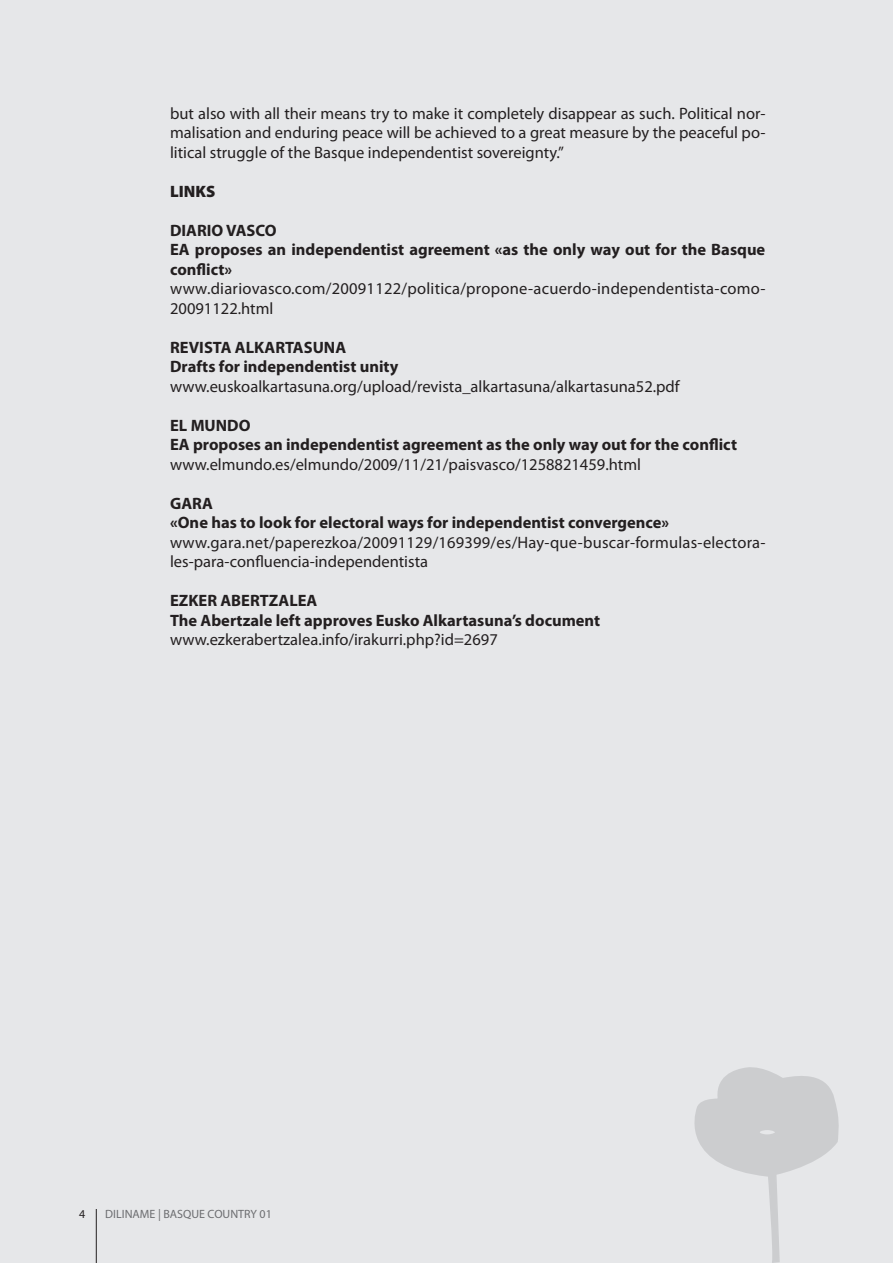
<style>
.page{position:relative;width:893px;height:1263px;background:#e6e7e9}
.page>*{position:absolute;margin:0;border:0;box-sizing:border-box;transform-origin:0 0}
.t1{font:16.5px/19.5px "Myriad Pro";color:#231f20}
.t2{font:700 16.5px/19.5px "Myriad Pro";color:#231f20}
.t3{font:900 16.5px "Myriad Pro";color:#231f20}
.t4{font:12px "Myriad Pro";color:#6c6d70}
.t5{font:12px "Myriad Pro";color:#231f20}
</style>
<div class="page">
<hr style="left:96px;top:1209px;width:1px;height:54px;background:#231f20">
<svg style="left:694px;top:1067px;width:145px;height:196px"></svg>
<p class="t1" style="left:170px;top:103px;width:597px;text-align:justify">but also with all their means try to make it completely disappear as such. Political nor&shy;malisation and enduring peace will be achieved to a great measure by the peaceful po&shy;litical struggle of the Basque independentist sovereignty.”</p>
<p class="t3" style="left:170px;top:180px;width:47px">LINKS</p>
<p class="t2" style="left:170px;top:220px;width:597px">DIARIO VASCO<br>EA proposes an independentist agreement «as the only way out for the Basque conflict»</p>
<p class="t1" style="left:170px;top:279px;width:597px">www.diariovasco.com/20091122/politica/propone-acuerdo-independentista-como-<br>20091122.html</p>
<p class="t2" style="left:170px;top:337px;width:230px">REVISTA ALKARTASUNA<br>Drafts for independentist unity</p>
<p class="t1" style="left:170px;top:376px;width:511px">www.euskoalkartasuna.org/upload/revista_alkartasuna/alkartasuna52.pdf</p>
<p class="t2" style="left:170px;top:415px;width:568px">EL MUNDO<br>EA proposes an independentist agreement as the only way out for the conflict</p>
<p class="t1" style="left:170px;top:454px;width:472px">www.elmundo.es/elmundo/2009/11/21/paisvasco/1258821459.html</p>
<p class="t2" style="left:170px;top:493px;width:501px">GARA<br>«One has to look for electoral ways for independentist convergence»</p>
<p class="t1" style="left:170px;top:532px;width:597px">www.gara.net/paperezkoa/20091129/169399/es/Hay-que-buscar-formulas-electora&shy;les-para-confluencia-independentista</p>
<p class="t2" style="left:170px;top:590px;width:432px">EZKER ABERTZALEA<br>The Abertzale left approves Eusko Alkartasuna’s document</p>
<p class="t1" style="left:170px;top:630px;width:329px">www.ezkerabertzalea.info/irakurri.php?id=2697</p>
<p class="t5" style="left:79px;top:1206px;width:8px">4</p>
<p class="t4" style="left:105px;top:1207px;width:168px">DILINAME | BASQUE COUNTRY 01</p>
</div>
